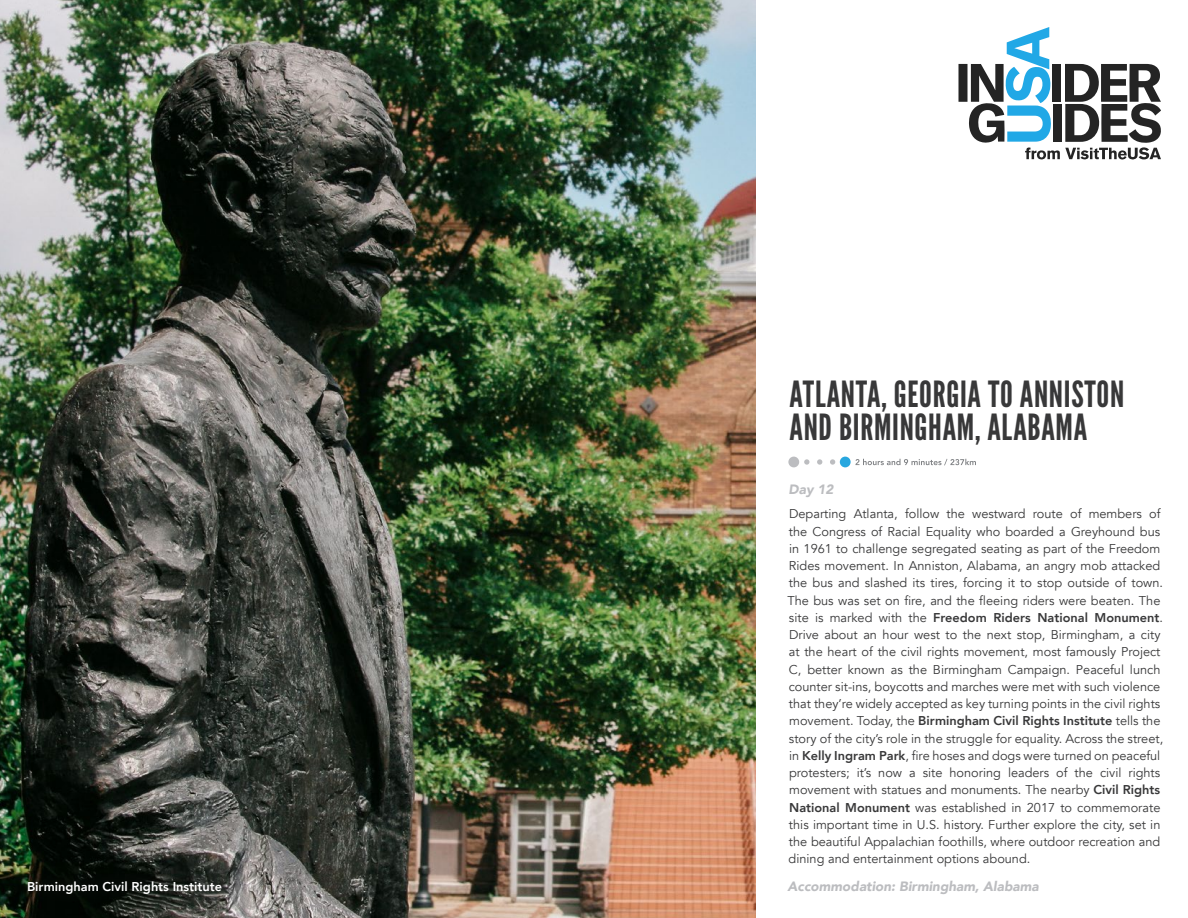
<style>
.page{position:relative;width:1188px;height:918px;background:#fff}
.page>*{position:absolute;margin:0;border:0;box-sizing:border-box;transform-origin:0 0}
.Section_Title_no_lin{font:36px/33px "League Gothic";letter-spacing:.02em;color:#383839}
.Accommodation{font:italic 900 13.5px "Avenir";color:#bcbdc0}
.t1{font:12.75px/17.2px "Avenir";color:#383839}
.Photo_Caption{font:800 12.75px "Avenir";color:#fff}
.s1{font-weight:800}
</style>
<div class="page">
<img style="left:0;top:0;width:756px;height:918px">
<svg style="left:958px;top:27px;width:203px;height:132px"></svg>
<div style="left:13px;top:867px;width:222px;height:41px;background:#231f20;opacity:.75"></div>
<svg style="left:804px;top:459px;width:31px;height:6px"></svg>
<div style="left:840px;top:457px;width:11px;height:10px;background:#28a7df;border-radius:50%"></div>
<div style="left:788px;top:457px;width:11px;height:10px;background:#bcbdc0;border-radius:50%"></div>
<svg style="left:856px;top:459px;width:120px;height:6px"></svg>
<p class="Section_Title_no_lin" style="left:790px;top:377px;width:336px">ATLANTA, GEORGIA TO ANNISTON<br>AND BIRMINGHAM, ALABAMA</p>
<p class="Accommodation" style="left:789px;top:478px;width:46px">Day 12</p>
<p class="t1" style="left:787px;top:505px;width:377px">Departing Atlanta, follow the westward route of members of the Congress of Racial Equality who boarded a Greyhound bus in 1961 to challenge segregated seating as part of the Freedom Rides movement. In Anniston, Alabama, an angry mob attacked the bus and slashed its tires, forcing it to stop outside of town.<br>The bus was set on fire, and the fleeing riders were beaten. The site is marked with the <span class="s1">Freedom Riders National Monument</span>.<br>Drive about an hour west to the next stop, Birmingham, a city at the heart of the civil rights movement, most famously Project C, better known as the Birmingham Campaign. Peaceful lunch counter sit-ins, boycotts and marches were met with such violence that they’re widely accepted as key turning points in the civil rights movement. Today, the <span class="s1">Birmingham Civil Rights Institute</span> tells the story of the city’s role in the struggle for equality. Across the street, in <span class="s1">Kelly Ingram Park</span>, fire hoses and dogs were turned on peaceful protesters; it’s now a site honoring leaders of the civil rights movement with statues and monuments. The nearby <span class="s1">Civil Rights National Monument</span> was established in 2017 to commemorate this important time in U.S. history. Further explore the city, set in the beautiful Appalachian foothills, where outdoor recreation and dining and entertainment options abound.</p>
<p class="Photo_Caption" style="left:27px;top:877px;width:197px">Birmingham Civil Rights Institute</p>
<p class="Accommodation" style="left:788px;top:875px;width:253px">Accommodation: Birmingham, Alabama</p>
</div>
